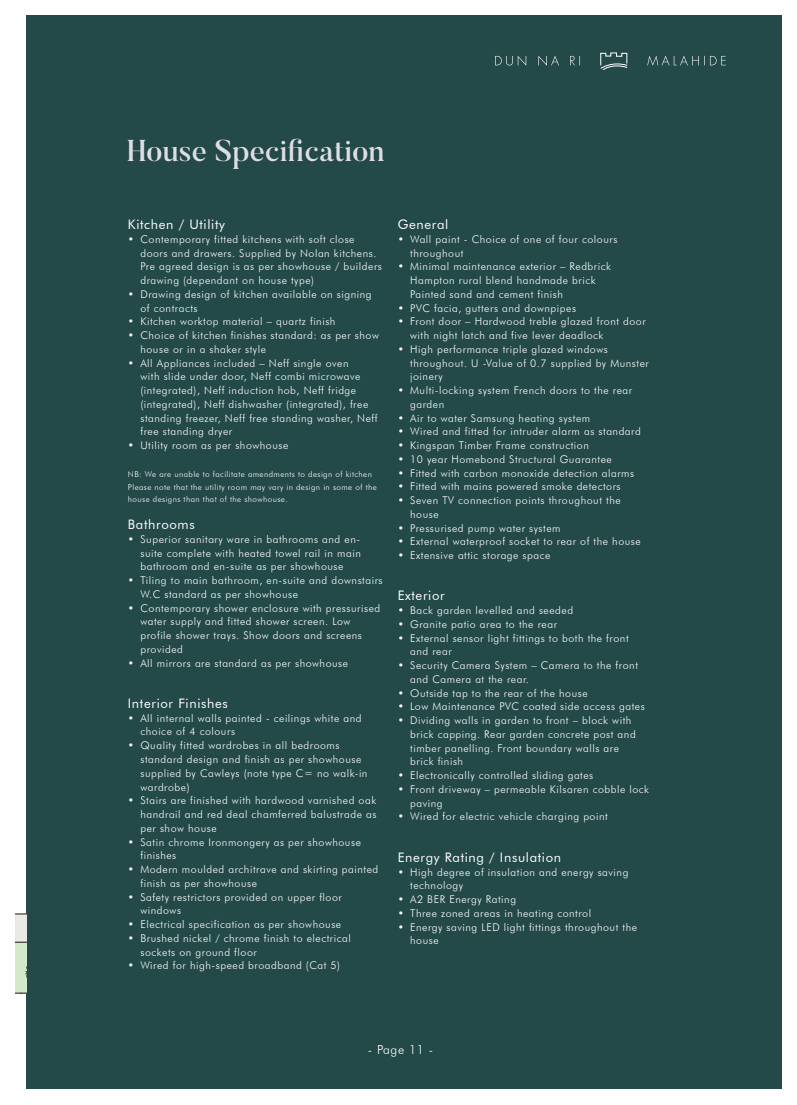
<style>
.page{position:relative;width:797px;height:1105px;background:#fff}
.page>*{position:absolute;margin:0;border:0;box-sizing:border-box;transform-origin:0 0}
.t1{font:500 30px "Butler";color:#dfdee4}
.t2{font:13.12px "Futura BT";letter-spacing:.05em;color:#fff}
.t3{font:300 12.5px "Futura BT";letter-spacing:.05em;color:#fff}
.t4{font:300 10.62px/13.8px "Futura BT";letter-spacing:.05em;color:#fff}
.t5{font:300 8.12px/13.8px "Futura BT";letter-spacing:.05em;color:#fff}
</style>
<div class="page">
<div style="left:26px;top:16px;width:755px;height:1073px;background:#244949"></div>
<svg style="left:16px;top:913px;width:11px;height:81px"></svg>
<svg style="left:495px;top:52px;width:230px;height:18px"></svg>
<h1 class="t1" style="left:127px;top:131px;width:259px">House Specification</h1>
<p class="t2" style="left:128px;top:217px;width:98px">Kitchen / Utility</p>
<p class="t4" style="left:140px;top:232px;width:243px;text-indent:-12px">• Contemporary fitted kitchens with soft close doors and drawers. Supplied by Nolan kitchens.<br>Pre agreed design is as per showhouse / builders drawing (dependant on house type)</p>
<p class="t4" style="left:140px;top:287px;width:233px;text-indent:-12px">• Drawing design of kitchen available on signing of contracts</p>
<p class="t4" style="left:128px;top:315px;width:209px">• Kitchen worktop material – quartz finish</p>
<p class="t4" style="left:140px;top:328px;width:240px;text-indent:-12px">• Choice of kitchen finishes standard: as per show house or in a shaker style</p>
<p class="t4" style="left:140px;top:356px;width:238px;text-indent:-12px">• All Appliances included – Neff single oven<br>with slide under door, Neff combi microwave (integrated), Neff induction hob, Neff fridge (integrated), Neff dishwasher (integrated), free standing freezer, Neff free standing washer, Neff free standing dryer</p>
<p class="t4" style="left:128px;top:438px;width:162px">• Utility room as per showhouse</p>
<p class="t5" style="left:128px;top:467px;width:250px">NB: We are unable to facilitate amendments to design of kitchen<br>Please note that the utility room may vary in design in some of the</p>
<p class="t5" style="left:128px;top:492px;width:161px">house designs than that of the showhouse.</p>
<p class="t2" style="left:128px;top:517px;width:68px">Bathrooms</p>
<p class="t4" style="left:140px;top:532px;width:222px;text-align:justify;text-indent:-12px">• Superior sanitary ware in bathrooms and en&shy;suite complete with heated towel rail in main bathroom and en-suite as per showhouse</p>
<p class="t4" style="left:140px;top:573px;width:244px;text-indent:-12px">• Tiling to main bathroom, en-suite and downstairs<br>W.C standard as per showhouse</p>
<p class="t4" style="left:140px;top:601px;width:241px;text-indent:-12px">• Contemporary shower enclosure with pressurised water supply and fitted shower screen. Low profile shower trays. Show doors and screens provided</p>
<p class="t4" style="left:128px;top:656px;width:222px">• All mirrors are standard as per showhouse</p>
<p class="t2" style="left:128px;top:695px;width:101px">Interior Finishes</p>
<p class="t4" style="left:140px;top:711px;width:223px;text-indent:-12px">• All internal walls painted - ceilings white and choice of 4 colours</p>
<p class="t4" style="left:140px;top:738px;width:228px;text-indent:-12px">• Quality fitted wardrobes in all bedrooms standard design and finish as per showhouse supplied by Cawleys (note type C= no walk-in wardrobe)</p>
<p class="t4" style="left:140px;top:793px;width:237px;text-align:justify;text-indent:-12px">• Stairs are finished with hardwood varnished oak handrail and red deal chamferred balustrade as per show house</p>
<p class="t4" style="left:140px;top:835px;width:222px;text-indent:-12px">• Satin chrome Ironmongery as per showhouse finishes</p>
<p class="t4" style="left:140px;top:862px;width:239px;text-indent:-12px">• Modern moulded architrave and skirting painted finish as per showhouse</p>
<p class="t4" style="left:140px;top:890px;width:203px;text-indent:-12px">• Safety restrictors provided on upper floor windows</p>
<p class="t4" style="left:128px;top:917px;width:215px">• Electrical specification as per showhouse</p>
<p class="t4" style="left:140px;top:931px;width:212px;text-indent:-12px">• Brushed nickel / chrome finish to electrical sockets on ground floor</p>
<p class="t4" style="left:128px;top:958px;width:214px">• Wired for high-speed broadband (Cat 5)</p>
<p class="t2" style="left:398px;top:217px;width:52px">General</p>
<p class="t4" style="left:410px;top:232px;width:209px;text-indent:-12px">• Wall paint - Choice of one of four colours throughout</p>
<p class="t4" style="left:410px;top:260px;width:202px;text-indent:-12px">• Minimal maintenance exterior – Redbrick<br>Hampton rural blend handmade brick<br>Painted sand and cement finish</p>
<p class="t4" style="left:398px;top:301px;width:180px">• PVC facia, gutters and downpipes</p>
<p class="t4" style="left:410px;top:315px;width:237px;text-indent:-12px">• Front door – Hardwood treble glazed front door with night latch and five lever deadlock</p>
<p class="t4" style="left:410px;top:342px;width:240px;text-indent:-12px">• High performance triple glazed windows throughout. U -Value of 0.7 supplied by Munster joinery</p>
<p class="t4" style="left:410px;top:383px;width:223px;text-indent:-12px">• Multi-locking system French doors to the rear garden</p>
<p class="t4" style="left:398px;top:411px;width:194px">• Air to water Samsung heating system</p>
<p class="t4" style="left:398px;top:425px;width:245px">• Wired and fitted for intruder alarm as standard</p>
<p class="t4" style="left:398px;top:438px;width:193px">• Kingspan Timber Frame construction</p>
<p class="t4" style="left:398px;top:452px;width:216px">• 10 year Homebond Structural Guarantee</p>
<p class="t4" style="left:398px;top:466px;width:238px">• Fitted with carbon monoxide detection alarms</p>
<p class="t4" style="left:398px;top:480px;width:224px">• Fitted with mains powered smoke detectors</p>
<p class="t4" style="left:410px;top:493px;width:212px;text-indent:-12px">• Seven TV connection points throughout the house</p>
<p class="t4" style="left:398px;top:521px;width:164px">• Pressurised pump water system</p>
<p class="t4" style="left:398px;top:535px;width:245px">• External waterproof socket to rear of the house</p>
<p class="t4" style="left:398px;top:548px;width:154px">• Extensive attic storage space</p>
<p class="t2" style="left:398px;top:588px;width:49px">Exterior</p>
<p class="t4" style="left:398px;top:603px;width:177px">• Back garden levelled and seeded</p>
<p class="t4" style="left:398px;top:617px;width:161px">• Granite patio area to the rear</p>
<p class="t4" style="left:410px;top:631px;width:220px;text-indent:-12px">• External sensor light fittings to both the front and rear</p>
<p class="t4" style="left:410px;top:658px;width:229px;text-indent:-12px">• Security Camera System – Camera to the front and Camera at the rear.</p>
<p class="t4" style="left:398px;top:686px;width:191px">• Outside tap to the rear of the house</p>
<p class="t4" style="left:398px;top:700px;width:248px">• Low Maintenance PVC coated side access gates</p>
<p class="t4" style="left:410px;top:713px;width:227px;text-indent:-12px">• Dividing walls in garden to front – block with brick capping. Rear garden concrete post and timber panelling. Front boundary walls are brick finish</p>
<p class="t4" style="left:398px;top:768px;width:197px">• Electronically controlled sliding gates</p>
<p class="t4" style="left:410px;top:782px;width:240px;text-indent:-12px">• Front driveway – permeable Kilsaren cobble lock paving</p>
<p class="t4" style="left:398px;top:810px;width:211px">• Wired for electric vehicle charging point</p>
<p class="t2" style="left:398px;top:849px;width:165px">Energy Rating / Insulation</p>
<p class="t4" style="left:410px;top:865px;width:220px;text-indent:-12px">• High degree of insulation and energy saving technology</p>
<p class="t4" style="left:398px;top:892px;width:120px">• A2 BER Energy Rating</p>
<p class="t4" style="left:398px;top:906px;width:195px">• Three zoned areas in heating control</p>
<p class="t4" style="left:410px;top:920px;width:228px;text-indent:-12px">• Energy saving LED light fittings throughout the house</p>
<p class="t3" style="left:368px;top:1042px;width:67px">- Page 11 -</p>
</div>
